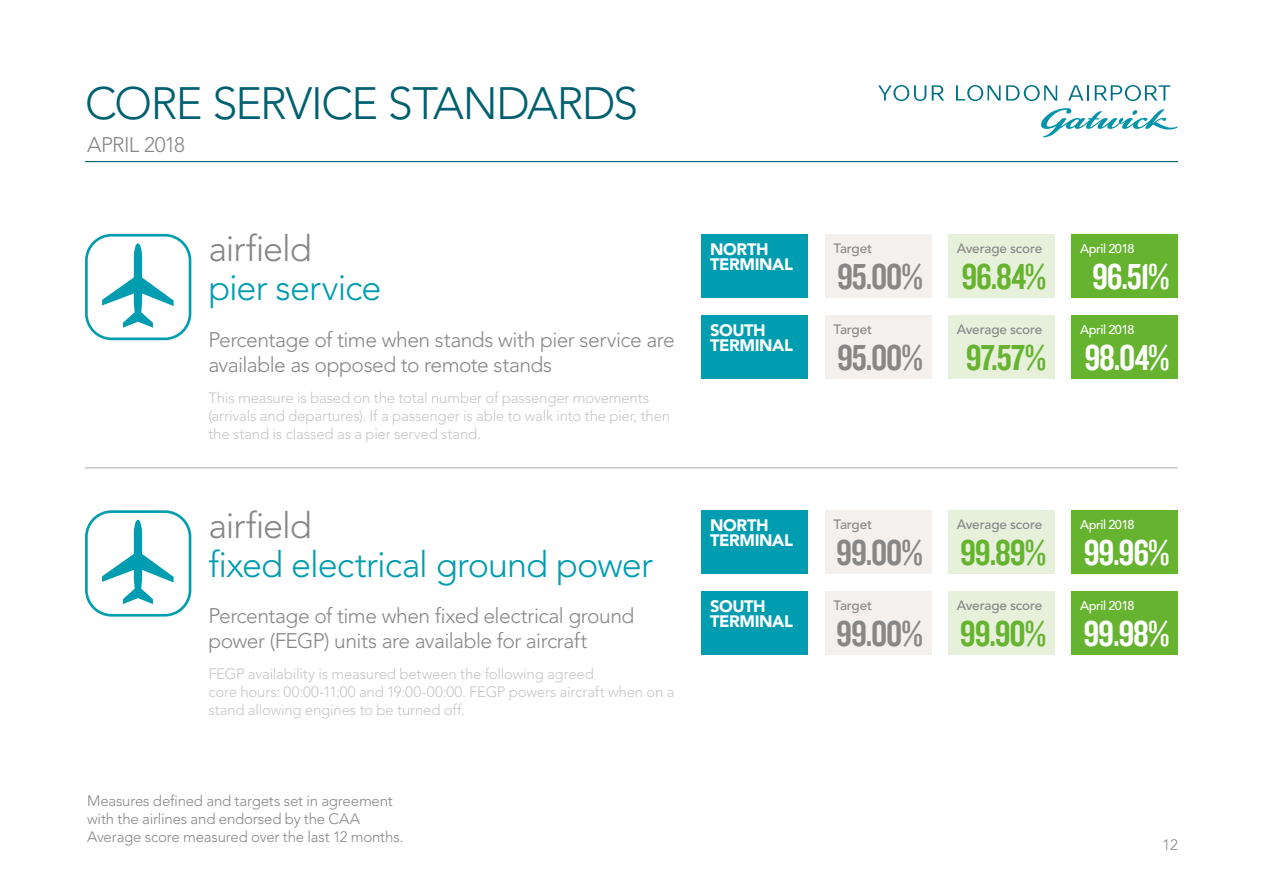
<style>
.page{position:relative;width:1263px;height:893px;background:#fff}
.page>*{position:absolute;margin:0;border:0;box-sizing:border-box;transform-origin:0 0}
.t1{font:300 45px "Avenir";letter-spacing:-.035em;color:#006071}
.t2{font:37.5px "Knockout HTF49 Liteweight";letter-spacing:-.03em;color:#878787}
.t3{font:37.5px "Knockout HTF49 Liteweight";letter-spacing:-.03em;color:#fff}
.t4{font:37.5px "Knockout HTF49 Liteweight";letter-spacing:-.03em;color:#65b32e}
.t5{font:300 36px "Avenir";letter-spacing:-.025em;color:#009db1}
.t6{font:300 36px "Avenir";letter-spacing:-.03em;color:#878787}
.t7{font:300 21px/25.2px "Avenir";letter-spacing:-.025em;color:#878787}
.t8{font:900 16.5px/15px "Avenir";letter-spacing:-.025em;color:#fff}
.t9{font:300 15px/18px "Avenir";letter-spacing:-.015em;color:#c6c6c6}
.t10{font:300 15px/18px "Avenir";letter-spacing:-.015em;color:#878787}
.t11{font:500 13.5px "Avenir";letter-spacing:-.015em;color:#878787}
.t12{font:500 12.75px "Avenir";letter-spacing:-.035em;color:#fff}
</style>
<div class="page">
<svg style="left:1041px;top:108px;width:137px;height:29px"></svg>
<svg style="left:1068px;top:85px;width:21px;height:16px"></svg>
<svg style="left:878px;top:85px;width:48px;height:16px"></svg>
<svg style="left:1006px;top:85px;width:51px;height:16px"></svg>
<svg style="left:932px;top:85px;width:12px;height:16px"></svg>
<svg style="left:956px;top:85px;width:44px;height:16px"></svg>
<svg style="left:1095px;top:85px;width:75px;height:16px"></svg>
<hr style="left:85px;top:161px;width:1093px;height:1px;background:#006071">
<div style="left:702px;top:234px;width:106px;height:64px;background:#009db1"></div>
<div style="left:702px;top:510px;width:106px;height:64px;background:#009db1"></div>
<div style="left:825px;top:234px;width:106px;height:64px;background:#f4f0ee"></div>
<div style="left:825px;top:510px;width:106px;height:64px;background:#f4f0ee"></div>
<div style="left:825px;top:315px;width:106px;height:63px;background:#f4f0ee"></div>
<div style="left:825px;top:591px;width:106px;height:64px;background:#f4f0ee"></div>
<div style="left:1071px;top:234px;width:107px;height:64px;background:#65b32e"></div>
<div style="left:1071px;top:510px;width:107px;height:64px;background:#65b32e"></div>
<div style="left:1071px;top:315px;width:107px;height:63px;background:#65b32e"></div>
<div style="left:1071px;top:591px;width:107px;height:64px;background:#65b32e"></div>
<div style="left:702px;top:315px;width:106px;height:63px;background:#009db1"></div>
<div style="left:702px;top:591px;width:106px;height:64px;background:#009db1"></div>
<hr style="left:85px;top:467px;width:1093px;height:1px;background:#c6c6c6">
<svg style="left:85px;top:234px;width:106px;height:106px"></svg>
<svg style="left:85px;top:510px;width:106px;height:107px"></svg>
<div style="left:948px;top:234px;width:106px;height:64px;background:#e6f0da"></div>
<div style="left:948px;top:510px;width:106px;height:64px;background:#e6f0da"></div>
<div style="left:948px;top:315px;width:106px;height:63px;background:#e6f0da"></div>
<div style="left:948px;top:591px;width:106px;height:64px;background:#e6f0da"></div>
<h1 class="t1" style="left:85px;top:77px;width:555px">CORE SERVICE STANDARDS</h1>
<h3 class="t7" style="left:87px;top:132px;width:99px">APRIL 2018</h3>
<h3 class="t6" style="left:208px;top:228px;width:105px">airfield</h3>
<h3 class="t5" style="left:208px;top:267px;width:175px">pier service</h3>
<h3 class="t7" style="left:208px;top:327px;width:468px">Percentage of time when stands with pier service are available as opposed to remote stands</h3>
<p class="t9" style="left:208px;top:388px;width:463px">This measure is based on the total number of passenger movements (arrivals and departures). If a passenger is able to walk into the pier, then the stand is classed as a pier served stand.</p>
<h3 class="t6" style="left:208px;top:504px;width:105px">airfield</h3>
<h3 class="t5" style="left:208px;top:543px;width:446px">fixed electrical ground power</h3>
<h3 class="t7" style="left:208px;top:603px;width:427px">Percentage of time when fixed electrical ground power (FEGP) units are available for aircraft</h3>
<p class="t9" style="left:208px;top:665px;width:468px">FEGP availability is measured between the following agreed<br>core hours: 00:00-11:00 and 19:00-00:00. FEGP powers aircraft when on a stand allowing engines to be turned off.</p>
<p class="t10" style="left:87px;top:792px;width:318px">Measures defined and targets set in agreement with the airlines and endorsed by the CAA<br>Average score measured over the last 12 months.</p>
<p class="t8" style="left:710px;top:242px;width:84px">NORTH<br>TERMINAL</p>
<p class="t8" style="left:710px;top:322px;width:84px">SOUTH<br>TERMINAL</p>
<p class="t8" style="left:710px;top:518px;width:84px">NORTH<br>TERMINAL</p>
<p class="t8" style="left:710px;top:599px;width:84px">SOUTH<br>TERMINAL</p>
<p class="t11" style="left:833px;top:240px;width:40px">Target</p>
<h2 class="t2" style="left:837px;top:257px;width:87px">95.00%</h2>
<p class="t11" style="left:833px;top:321px;width:40px">Target</p>
<h2 class="t2" style="left:837px;top:338px;width:87px">95.00%</h2>
<p class="t11" style="left:957px;top:240px;width:87px">Average score</p>
<h2 class="t4" style="left:961px;top:257px;width:86px">96.84%</h2>
<p class="t11" style="left:957px;top:321px;width:87px">Average score</p>
<h2 class="t4" style="left:966px;top:338px;width:82px">97.57%</h2>
<p class="t12" style="left:1080px;top:241px;width:56px">April 2018</p>
<h2 class="t3" style="left:1092px;top:257px;width:79px">96.51%</h2>
<p class="t12" style="left:1080px;top:322px;width:56px">April 2018</p>
<h2 class="t3" style="left:1084px;top:338px;width:87px">98.04%</h2>
<p class="t11" style="left:833px;top:517px;width:40px">Target</p>
<h2 class="t2" style="left:836px;top:534px;width:88px">99.00%</h2>
<p class="t11" style="left:833px;top:597px;width:40px">Target</p>
<h2 class="t2" style="left:836px;top:614px;width:88px">99.00%</h2>
<p class="t11" style="left:957px;top:517px;width:87px">Average score</p>
<h2 class="t4" style="left:960px;top:534px;width:87px">99.89%</h2>
<p class="t11" style="left:957px;top:597px;width:87px">Average score</p>
<h2 class="t4" style="left:960px;top:614px;width:88px">99.90%</h2>
<p class="t12" style="left:1080px;top:517px;width:56px">April 2018</p>
<h2 class="t3" style="left:1084px;top:534px;width:87px">99.96%</h2>
<p class="t12" style="left:1080px;top:598px;width:56px">April 2018</p>
<h2 class="t3" style="left:1083px;top:614px;width:87px">99.98%</h2>
<p class="t10" style="left:1162px;top:836px;width:17px">12</p>
</div>
